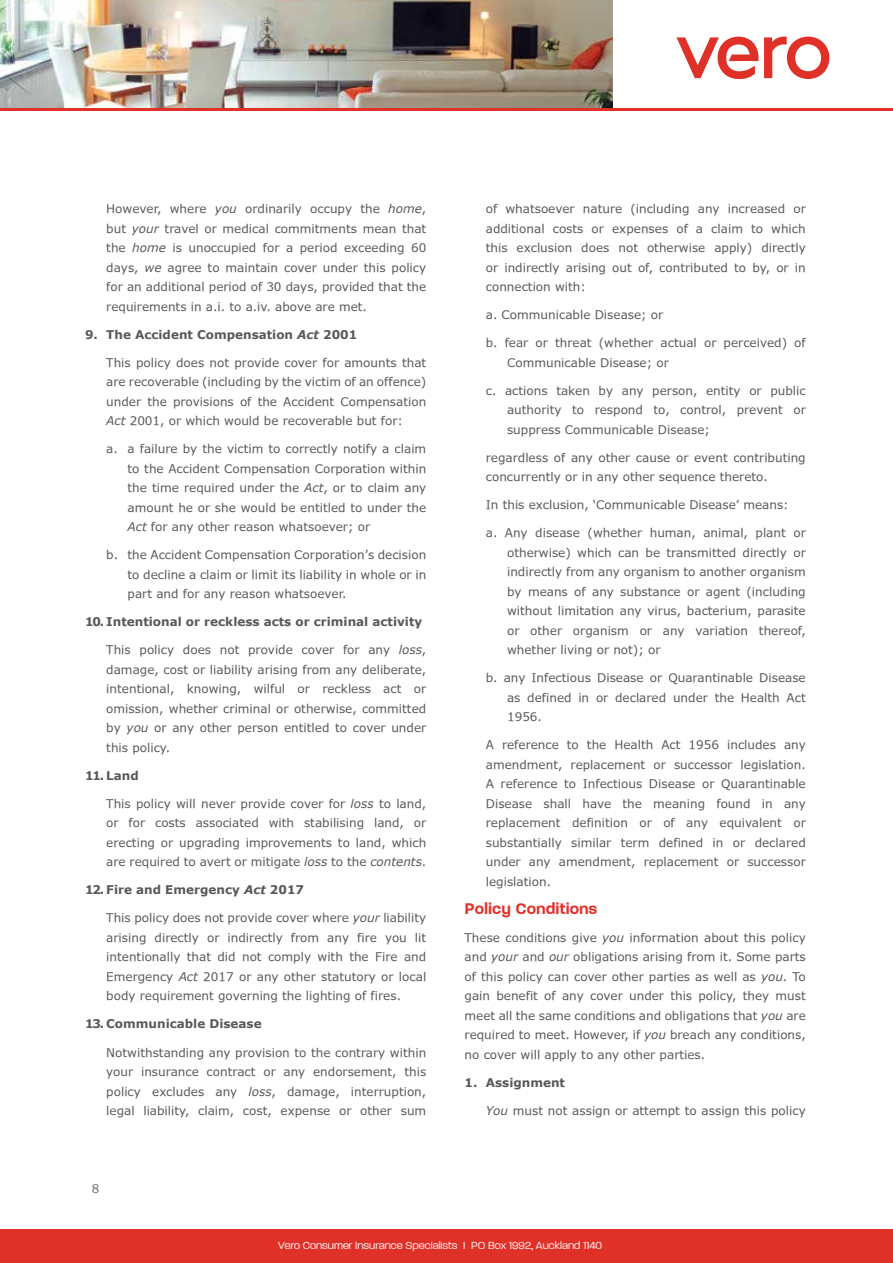
<style>
.page{position:relative;width:893px;height:1263px;background:#fff}
.page>*{position:absolute;margin:0;border:0;box-sizing:border-box;transform-origin:0 0}
.t1{font:600 18px "V Paralucent";color:#e03128}
.t2{font:12px/19.5px "Verdana Digiscream Normal";color:#58595b;text-align:justify}
.t3{font:700 12px "Verdana";color:#58595b}
.t4{font:300 12px "V Paralucent";color:#fff}
.t5{font:12px "Verdana Digiscream Normal";color:#6d6e71}
.s1{font-family:"Verdana";font-style:italic}
.s2{font-style:italic}
</style>
<div class="page">
<img style="left:0;top:0;width:612px;height:108px">
<div style="left:0;top:1229px;width:893px;height:34px;background:#e03128"></div>
<hr style="left:0;top:108px;width:893px;height:3px;background:#e03128">
<svg style="left:676px;top:37px;width:82px;height:42px"></svg>
<svg style="left:764px;top:37px;width:65px;height:42px"></svg>
<p class="t2" style="left:106px;top:199px;width:321px">However, where <span class="s1">you</span> ordinarily occupy the <span class="s1">home</span>, but <span class="s1">your</span> travel or medical commitments mean that the <span class="s1">home</span> is unoccupied for a period exceeding 60 days, <span class="s1">we</span> agree to maintain cover under this policy for an additional period of 30 days, provided that the requirements in a.i. to a.iv. above are met.</p>
<p class="t3" style="left:85px;top:326px;width:274px">9. The Accident Compensation <span class="s2">Act</span> 2001</p>
<p class="t2" style="left:106px;top:352px;width:321px">This policy does not provide cover for amounts that are recoverable (including by the victim of an offence) under the provisions of the Accident Compensation <span class="s1">Act</span> 2001, or which would be recoverable but for:</p>
<p class="t2" style="left:128px;top:439px;width:300px;text-indent:-21px">a. a failure by the victim to correctly notify a claim to the Accident Compensation Corporation within the time required under the <span class="s1">Act</span>, or to claim any amount he or she would be entitled to under the <span class="s1">Act</span> for any other reason whatsoever; or</p>
<p class="t2" style="left:128px;top:545px;width:300px;text-indent:-21px">b. the Accident Compensation Corporation’s decision to decline a claim or limit its liability in whole or in part and for any reason whatsoever.</p>
<p class="t3" style="left:85px;top:613px;width:339px">10. Intentional or reckless acts or criminal activity</p>
<p class="t2" style="left:106px;top:640px;width:321px">This policy does not provide cover for any <span class="s1">loss</span>, damage, cost or liability arising from any deliberate, intentional, knowing, wilful or reckless act or omission, whether criminal or otherwise, committed by <span class="s1">you</span> or any other person entitled to cover under this policy.</p>
<p class="t3" style="left:85px;top:767px;width:55px">11. Land</p>
<p class="t2" style="left:106px;top:793px;width:321px">This policy will never provide cover for <span class="s1">loss</span> to land, or for costs associated with stabilising land, or erecting or upgrading improvements to land, which are required to avert or mitigate <span class="s1">loss</span> to the <span class="s1">contents</span>.</p>
<p class="t3" style="left:85px;top:881px;width:221px">12. Fire and Emergency <span class="s2">Act</span> 2017</p>
<p class="t2" style="left:106px;top:908px;width:321px">This policy does not provide cover where <span class="s1">your</span> liability arising directly or indirectly from any fire you lit intentionally that did not comply with the Fire and Emergency <span class="s1">Act</span> 2017 or any other statutory or local body requirement governing the lighting of fires.</p>
<p class="t3" style="left:85px;top:1015px;width:178px">13. Communicable Disease</p>
<p class="t2" style="left:106px;top:1042px;width:321px">Notwithstanding any provision to the contrary within your insurance contract or any endorsement, this policy excludes any <span class="s1">loss</span>, damage, interruption, legal liability, claim, cost, expense or other sum</p>
<p class="t5" style="left:92px;top:1180px;width:9px">8</p>
<p class="t2" style="left:486px;top:199px;width:321px">of whatsoever nature (including any increased or additional costs or expenses of a claim to which this exclusion does not otherwise apply) directly or indirectly arising out of, contributed to by, or in connection with:</p>
<p class="t2" style="left:486px;top:305px;width:179px">a. Communicable Disease; or</p>
<p class="t2" style="left:507px;top:333px;width:300px;text-indent:-21px">b. fear or threat (whether actual or perceived) of<br>Communicable Disease; or</p>
<p class="t2" style="left:507px;top:380px;width:300px;text-indent:-21px">c. actions taken by any person, entity or public authority to respond to, control, prevent or suppress Communicable Disease;</p>
<p class="t2" style="left:486px;top:447px;width:321px">regardless of any other cause or event contributing concurrently or in any other sequence thereto.</p>
<p class="t2" style="left:486px;top:495px;width:304px">In this exclusion, ‘Communicable Disease’ means:</p>
<p class="t2" style="left:507px;top:523px;width:300px;text-indent:-21px">a. Any disease (whether human, animal, plant or otherwise) which can be transmitted directly or indirectly from any organism to another organism by means of any substance or agent (including without limitation any virus, bacterium, parasite or other organism or any variation thereof, whether living or not); or</p>
<p class="t2" style="left:507px;top:668px;width:300px;text-indent:-21px">b. any Infectious Disease or Quarantinable Disease as defined in or declared under the Health Act 1956.</p>
<p class="t2" style="left:486px;top:735px;width:321px">A reference to the Health Act 1956 includes any amendment, replacement or successor legislation.<br>A reference to Infectious Disease or Quarantinable Disease shall have the meaning found in any replacement definition or of any equivalent or substantially similar term defined in or declared under any amendment, replacement or successor legislation.</p>
<h1 class="t1" style="left:465px;top:898px;width:134px">Policy Conditions</h1>
<p class="t2" style="left:465px;top:927px;width:343px">These conditions give <span class="s1">you</span> information about this policy and <span class="s1">your</span> and <span class="s1">our</span> obligations arising from it. Some parts of this policy can cover other parties as well as <span class="s1">you</span>. To gain benefit of any cover under this policy, they must meet all the same conditions and obligations that <span class="s1">you</span> are required to meet. However, if <span class="s1">you</span> breach any conditions, no cover will apply to any other parties.</p>
<p class="t3" style="left:465px;top:1074px;width:102px">1. Assignment</p>
<p class="t2" style="left:486px;top:1100px;width:321px"><span class="s1">You</span> must not assign or attempt to assign this policy</p>
<p class="t4" style="left:278px;top:1239px;width:326px">Vero Consumer Insurance Specialists I PO Box 1992, Auckland 1140</p>
</div>
